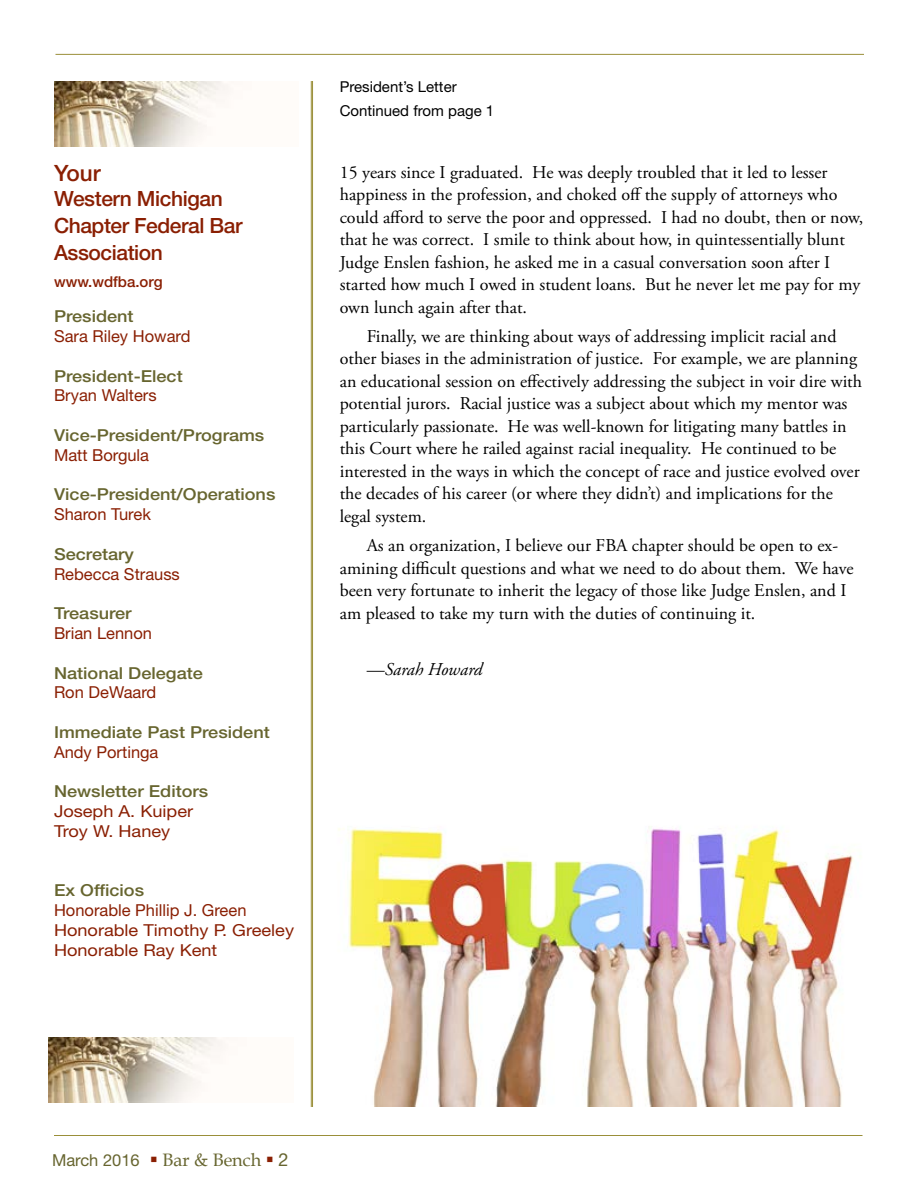
<style>
.page{position:relative;width:918px;height:1188px;background:#fff}
.page>*{position:absolute;margin:0;border:0;box-sizing:border-box;transform-origin:0 0}
.t1{font:500 22.5px "Helvetica Neue LT Std";color:#8a1f03}
.t2{font:500 21px/27px "Helvetica Neue LT Std";letter-spacing:-.02em;color:#8a1f03}
.t3{font:18px/22.5px "Adobe Garamond Pro";color:#000}
.t4{font:italic 18px "Adobe Garamond Pro";letter-spacing:-.005em;color:#000}
.t5{font:16.5px/19.8px "Helvetica Neue LT Std";color:#8a1f03}
.t6{font:500 16.5px "Helvetica Neue LT Std";color:#67652f;scale:1.1 1}
.t7{font:16.5px/19.8px "Helvetica Neue LT Std";color:#8a1f03;scale:1.1 1}
.t8{font:16.5px "Helvetica Neue LT Std";color:#67652f}
.t9{font:15px/24.8px "Helvetica Neue LT Std";color:#000}
.t10{font:500 15px "Helvetica Neue LT Std";color:#8a1f03}
.s1{font-style:normal}
.s2{color:#8a1f03}
.s3{font-family:"Book Antiqua";font-size:18px}
.s4{font-size:18px}
</style>
<div class="page">
<hr style="left:54px;top:1135px;width:808px;height:1px;background:#9a8f39">
<hr style="left:56px;top:54px;width:808px;height:1px;background:#9a8f39">
<img style="left:54px;top:81px;width:177px;height:65px">
<hr style="left:312px;top:81px;width:1px;height:1026px;background:#9a8f39">
<hr style="left:311px;top:81px;width:1px;height:1026px;background:#9a8f39">
<img style="left:48px;top:1037px;width:178px;height:65px">
<img style="left:338px;top:826px;width:516px;height:281px">
<p class="t1" style="left:54px;top:159px;width:48px">Your</p>
<p class="t2" style="left:54px;top:185px;width:190px">Western Michigan<br>Chapter Federal Bar<br>Association</p>
<p class="t10" style="left:54px;top:273px;width:110px">www.wdfba.org</p>
<p class="t6" style="left:54px;top:307px;width:74px">President</p>
<p class="t5" style="left:54px;top:326px;width:138px">Sara Riley Howard</p>
<p class="t6" style="left:54px;top:366px;width:119px">President-Elect</p>
<p class="t5" style="left:54px;top:385px;width:104px">Bryan Walters</p>
<p class="t6" style="left:54px;top:425px;width:193px">Vice-President/Programs</p>
<p class="t5" style="left:54px;top:445px;width:97px">Matt Borgula</p>
<p class="t6" style="left:54px;top:485px;width:203px">Vice-President/Operations</p>
<p class="t5" style="left:54px;top:504px;width:98px">Sharon Turek</p>
<p class="t6" style="left:54px;top:544px;width:74px">Secretary</p>
<p class="t5" style="left:54px;top:564px;width:127px">Rebecca Strauss</p>
<p class="t6" style="left:54px;top:604px;width:72px">Treasurer</p>
<p class="t5" style="left:54px;top:623px;width:100px">Brian Lennon</p>
<p class="t6" style="left:54px;top:663px;width:137px">National Delegate</p>
<p class="t5" style="left:54px;top:682px;width:104px">Ron DeWaard</p>
<p class="t6" style="left:54px;top:722px;width:198px">Immediate Past President</p>
<p class="t5" style="left:54px;top:742px;width:106px">Andy Portinga</p>
<p class="t6" style="left:54px;top:782px;width:142px">Newsletter Editors</p>
<p class="t7" style="left:54px;top:801px;width:128px">Joseph A. Kuiper<br>Troy W. Haney</p>
<p class="t6" style="left:54px;top:881px;width:83px">Ex Officios</p>
<p class="t5" style="left:54px;top:900px;width:242px">Honorable Phillip J. Green<br>Honorable Timothy P. Greeley<br>Honorable Ray Kent</p>
<p class="t9" style="left:340px;top:74px;width:156px">President’s Letter<br>Continued from page 1</p>
<p class="t3" style="left:340px;top:161px;width:525px">15 years since I graduated. He was deeply troubled that it led to lesser happiness in the profession, and choked off the supply of attorneys who could afford to serve the poor and oppressed. I had no doubt, then or now, that he was correct. I smile to think about how, in quintessentially blunt Judge Enslen fashion, he asked me in a casual conversation soon after I started how much I owed in student loans. But he never let me pay for my own lunch again after that.</p>
<p class="t3" style="left:340px;top:326px;width:524px;text-indent:27px">Finally, we are thinking about ways of addressing implicit racial and other biases in the administration of justice. For example, we are planning an educational session on effectively addressing the subject in voir dire with potential jurors. Racial justice was a subject about which my mentor was particularly passionate. He was well-known for litigating many battles in this Court where he railed against racial inequality. He continued to be interested in the ways in which the concept of race and justice evolved over the decades of his career (or where they didn’t) and implications for the legal system.</p>
<p class="t3" style="left:340px;top:535px;width:515px;text-indent:27px">As an organization, I believe our FBA chapter should be open to ex&shy;amining difficult questions and what we need to do about them. We have been very fortunate to inherit the legacy of those like Judge Enslen, and I am pleased to take my turn with the duties of continuing it.</p>
<p class="t4" style="left:367px;top:659px;width:117px"><span class="s1">—</span>Sarah Howard</p>
<p class="t8" style="left:52px;top:1150px;width:238px">March 2016 <span class="s2">▪</span> <span class="s3">Bar &amp; Bench</span> <span class="s2">▪</span> <span class="s4">2</span></p>
</div>
